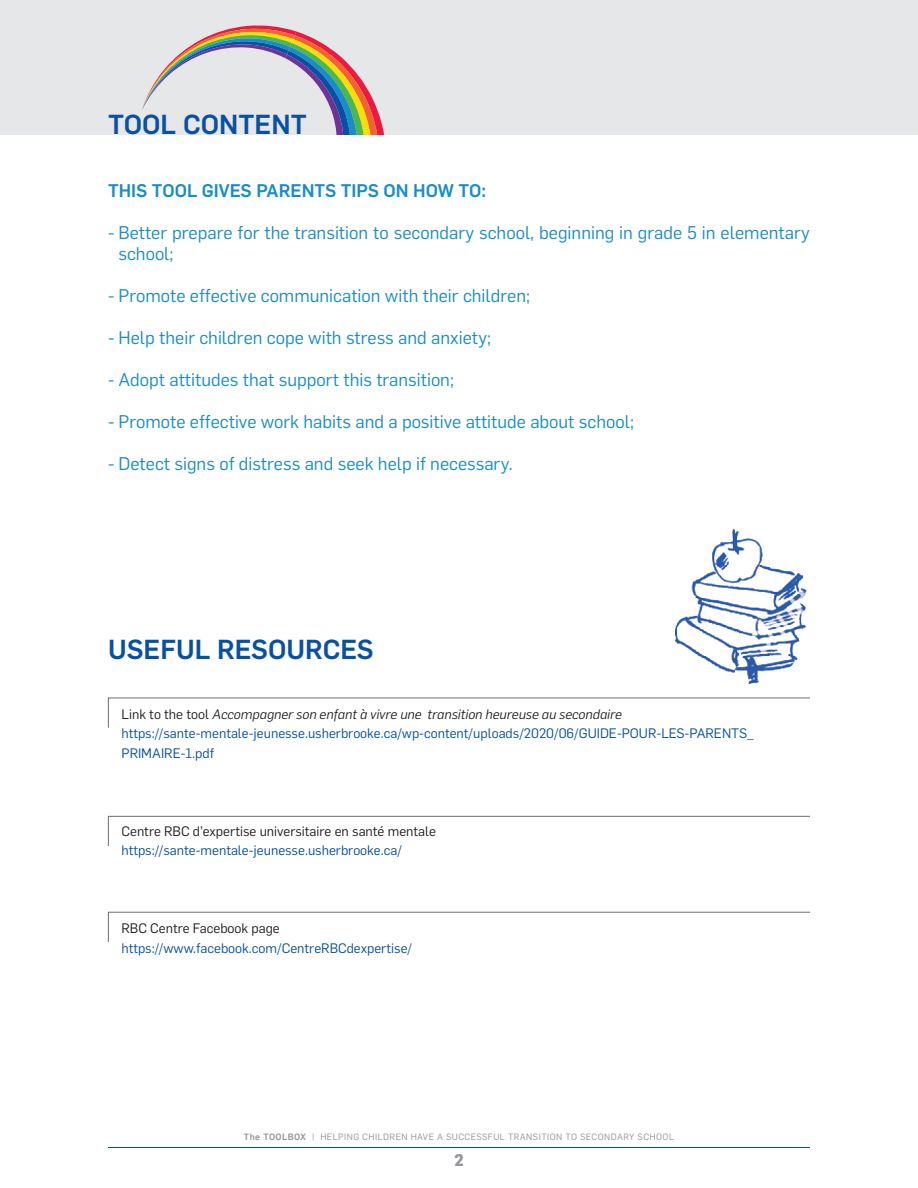
<style>
.page{position:relative;width:918px;height:1188px;background:#fff}
.page>*{position:absolute;margin:0;border:0;box-sizing:border-box;transform-origin:0 0}
.t1{font:500 27px "Flama";color:#0850a3}
.t2{font:18px/21px "Flama";color:#198dc8}
.t3{font:500 18px "Flama";color:#198dc8}
.t4{font:700 16.5px "Flama";color:#939598}
.t5{font:13.5px/19.5px "Flama";color:#0850a3}
.t6{font:italic 13.5px "Flama";color:#231f20}
.t7{font:13.5px "Flama";color:#231f20}
.t8{font:9px "Flama";letter-spacing:.05em;color:#939598}
.s1{font-style:normal}
.s2{font-weight:500}
</style>
<div class="page">
<div style="left:0;top:0;width:918px;height:134px;background:#e6e7e9"></div>
<hr style="left:108px;top:1147px;width:702px;height:1px;background:#0850a3">
<svg style="left:142px;top:25px;width:242px;height:109px"></svg>
<svg style="left:108px;top:697px;width:702px;height:31px"></svg>
<svg style="left:108px;top:816px;width:702px;height:30px"></svg>
<svg style="left:108px;top:911px;width:702px;height:31px"></svg>
<img style="left:675px;top:529px;width:132px;height:155px">
<p class="t1" style="left:108px;top:105px;width:200px">TOOL CONTENT</p>
<p class="t3" style="left:108px;top:177px;width:380px">THIS TOOL GIVES PARENTS TIPS ON HOW TO:</p>
<p class="t2" style="left:118px;top:221px;width:693px;text-indent:-10px">- Better prepare for the transition to secondary school, beginning in grade 5 in elementary school;</p>
<p class="t2" style="left:108px;top:284px;width:424px">- Promote effective communication with their children;</p>
<p class="t2" style="left:108px;top:326px;width:385px">- Help their children cope with stress and anxiety;</p>
<p class="t2" style="left:108px;top:368px;width:348px">- Adopt attitudes that support this transition;</p>
<p class="t2" style="left:108px;top:410px;width:528px">- Promote effective work habits and a positive attitude about school;</p>
<p class="t2" style="left:108px;top:452px;width:406px">- Detect signs of distress and seek help if necessary.</p>
<p class="t1" style="left:108px;top:630px;width:267px">USEFUL RESOURCES</p>
<p class="t6" style="left:122px;top:705px;width:502px"><span class="s1">Link to the tool</span> Accompagner son enfant à vivre une transition heureuse au secondaire</p>
<p class="t5" style="left:122px;top:723px;width:634px">https://sante-mentale-jeunesse.usherbrooke.ca/wp-content/uploads/2020/06/GUIDE-POUR-LES-PARENTS_<br>PRIMAIRE-1.pdf</p>
<p class="t7" style="left:122px;top:822px;width:316px">Centre RBC d’expertise universitaire en santé mentale</p>
<p class="t5" style="left:122px;top:840px;width:282px">https://sante-mentale-jeunesse.usherbrooke.ca/</p>
<p class="t7" style="left:122px;top:919px;width:160px">RBC Centre Facebook page</p>
<p class="t5" style="left:122px;top:937px;width:292px">https://www.facebook.com/CentreRBCdexpertise/</p>
<p class="t8" style="left:244px;top:1130px;width:432px"><span class="s2">The TOOLBOX</span> | HELPING CHILDREN HAVE A SUCCESSFUL TRANSITION TO SECONDARY SCHOOL</p>
<p class="t4" style="left:454px;top:1148px;width:11px">2</p>
</div>
